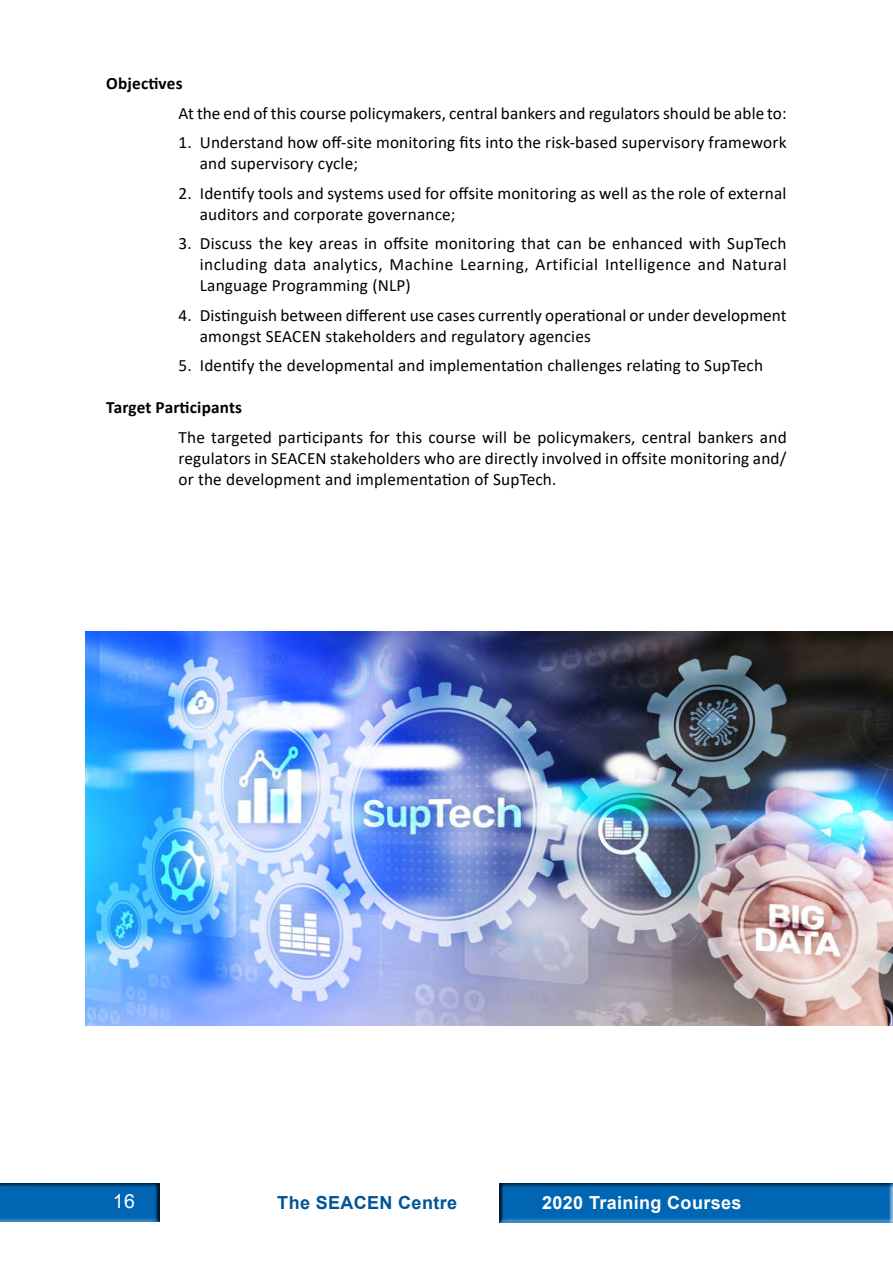
<style>
.page{position:relative;width:893px;height:1263px;background:#fff}
.page>*{position:absolute;margin:0;border:0;box-sizing:border-box;transform-origin:0 0}
.t1{font:19.5px "Arial";color:#fff}
.t2{font:700 18px "Arial";letter-spacing:.02em;color:#fff}
.t3{font:700 18px "Arial";letter-spacing:.02em;color:#005496}
.t4{font:17.25px/21px "Calibri";letter-spacing:.01em;color:#000}
.t5{font:700 17.25px "Calibri";letter-spacing:.01em;color:#000}
</style>
<div class="page">
<img style="left:85px;top:631px;width:808px;height:394px">
<div style="left:499px;top:1179px;width:394px;height:47px;background:#000;opacity:.75"></div>
<div style="left:0;top:1179px;width:161px;height:46px;background:#000;opacity:.75"></div>
<p class="t5" style="left:106px;top:72px;width:78px">Objectives</p>
<p class="t4" style="left:179px;top:102px;width:610px">At the end of this course policymakers, central bankers and regulators should be able to:</p>
<p class="t4" style="left:200px;top:132px;width:588px;text-indent:-21px">1. Understand how off-site monitoring fits into the risk-based supervisory framework and supervisory cycle;</p>
<p class="t4" style="left:200px;top:182px;width:588px;text-indent:-21px">2. Identify tools and systems used for offsite monitoring as well as the role of external auditors and corporate governance;</p>
<p class="t4" style="left:200px;top:233px;width:588px;text-align:justify;text-indent:-21px">3. Discuss the key areas in offsite monitoring that can be enhanced with SupTech including data analytics, Machine Learning, Artificial Intelligence and Natural Language Programming (NLP)</p>
<p class="t4" style="left:200px;top:304px;width:588px;text-indent:-21px">4. Distinguish between different use cases currently operational or under development amongst SEACEN stakeholders and regulatory agencies</p>
<p class="t4" style="left:179px;top:355px;width:586px">5. Identify the developmental and implementation challenges relating to SupTech</p>
<p class="t5" style="left:106px;top:395px;width:137px">Target Participants</p>
<p class="t4" style="left:179px;top:426px;width:610px;text-align:justify">The targeted participants for this course will be policymakers, central bankers and regulators in SEACEN stakeholders who are directly involved in offsite monitoring and/ or the development and implementation of SupTech.</p>
<p class="t1" style="left:113px;top:1187px;width:24px">16</p>
<p class="t3" style="left:277px;top:1190px;width:181px">The SEACEN Centre</p>
<p class="t2" style="left:542px;top:1190px;width:201px">2020 Training Courses</p>
</div>
